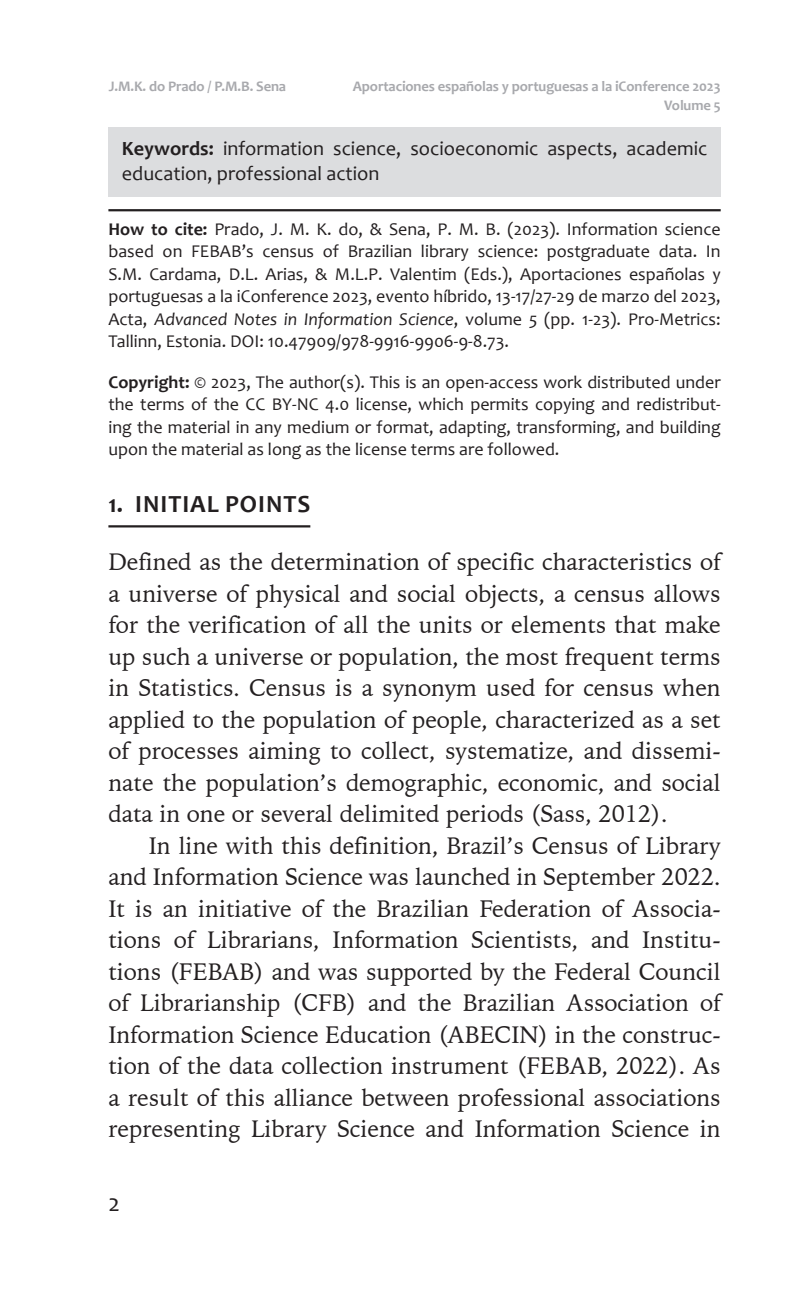
<style>
.page{position:relative;width:810px;height:1296px;background:#fff}
.page>*{position:absolute;margin:0;border:0;box-sizing:border-box;transform-origin:0 0}
.Head-1{font:700 24.75px "Candara";letter-spacing:.04em;color:#231f20}
.t1{font:24.75px "Candara";color:#231f20}
.Para{font:23.62px/31.5px "Iowan Old Style BT";color:#231f20;text-align:justify}
.Para-1{font:23.62px/31.5px "Iowan Old Style BT";color:#231f20;text-align:justify}
.Keywords{font:20.25px/24.8px "Candara";color:#231f20}
.HowToSite{font:18px/22.5px "Candara";color:#231f20;text-align:justify}
.Copyright{font:18px/22.5px "Candara";color:#231f20;text-align:justify}
.t2{font:700 14.62px "Candara";letter-spacing:-.01em;color:#a8a9ad}
.s1{font-weight:700}
.s2{font-style:italic}
</style>
<div class="page">
<div style="left:108px;top:127px;width:613px;height:70px;background:#dcdddf"></div>
<hr style="left:108px;top:209px;width:613px;height:2px;background:#231f20">
<hr style="left:108px;top:525px;width:202px;height:2px;background:#231f20">
<p class="t2" style="left:109px;top:77px;width:179px">J.M.K. do Prado / P.M.B. Sena</p>
<p class="t2" style="left:353px;top:77px;width:369px">Aportaciones españolas y portuguesas a la iConference 2023</p>
<p class="t2" style="left:664px;top:96px;width:58px">Volume 5</p>
<p class="Keywords" style="left:122px;top:136px;width:587px"><span class="s1">Keywords:</span> information science, socioeconomic aspects, academic education, professional action</p>
<p class="HowToSite" style="left:108px;top:218px;width:614px"><span class="s1">How to cite:</span> Prado, J. M. K. do, &amp; Sena, P. M. B. (2023). Information science based on FEBAB’s census of Brazilian library science: postgraduate data. In S.M. Cardama, D.L. Arias, &amp; M.L.P. Valentim (Eds.), Aportaciones españolas y portuguesas a la iConference 2023, evento híbrido, 13-17/27-29 de marzo del 2023, Acta, <span class="s2">Advanced Notes in Information Science</span>, volume <span class="s2">5</span> (pp. 1-23). Pro-Metrics:<br>Tallinn, Estonia. DOI: 10.47909/978-9916-9906-9-8.73.</p>
<p class="Copyright" style="left:108px;top:371px;width:614px"><span class="s1">Copyright:</span> © 2023, The author(s). This is an open-access work distributed under the terms of the CC BY-NC 4.0 license, which permits copying and redistribut&shy;ing the material in any medium or format, adapting, transforming, and building upon the material as long as the license terms are followed.</p>
<p class="Head-1" style="left:108px;top:488px;width:203px">1. INITIAL POINTS</p>
<p class="Para-1" style="left:108px;top:546px;width:614px">Defined as the determination of specific characteristics of a universe of physical and social objects, a census allows for the verification of all the units or elements that make up such a universe or population, the most frequent terms in Statistics. Census is a synonym used for census when applied to the population of people, characterized as a set of processes aiming to collect, systematize, and dissemi&shy;nate the population’s demographic, economic, and social data in one or several delimited periods (Sass, 2012).</p>
<p class="Para" style="left:108px;top:830px;width:614px;text-indent:41px">In line with this definition, Brazil’s Census of Library and Information Science was launched in September 2022.<br>It is an initiative of the Brazilian Federation of Associa&shy;tions of Librarians, Information Scientists, and Institu&shy;tions (FEBAB) and was supported by the Federal Council of Librarianship (CFB) and the Brazilian Association of Information Science Education (ABECIN) in the construc&shy;tion of the data collection instrument (FEBAB, 2022). As a result of this alliance between professional associations representing Library Science and Information Science in</p>
<p class="t1" style="left:108px;top:1187px;width:13px">2</p>
</div>
